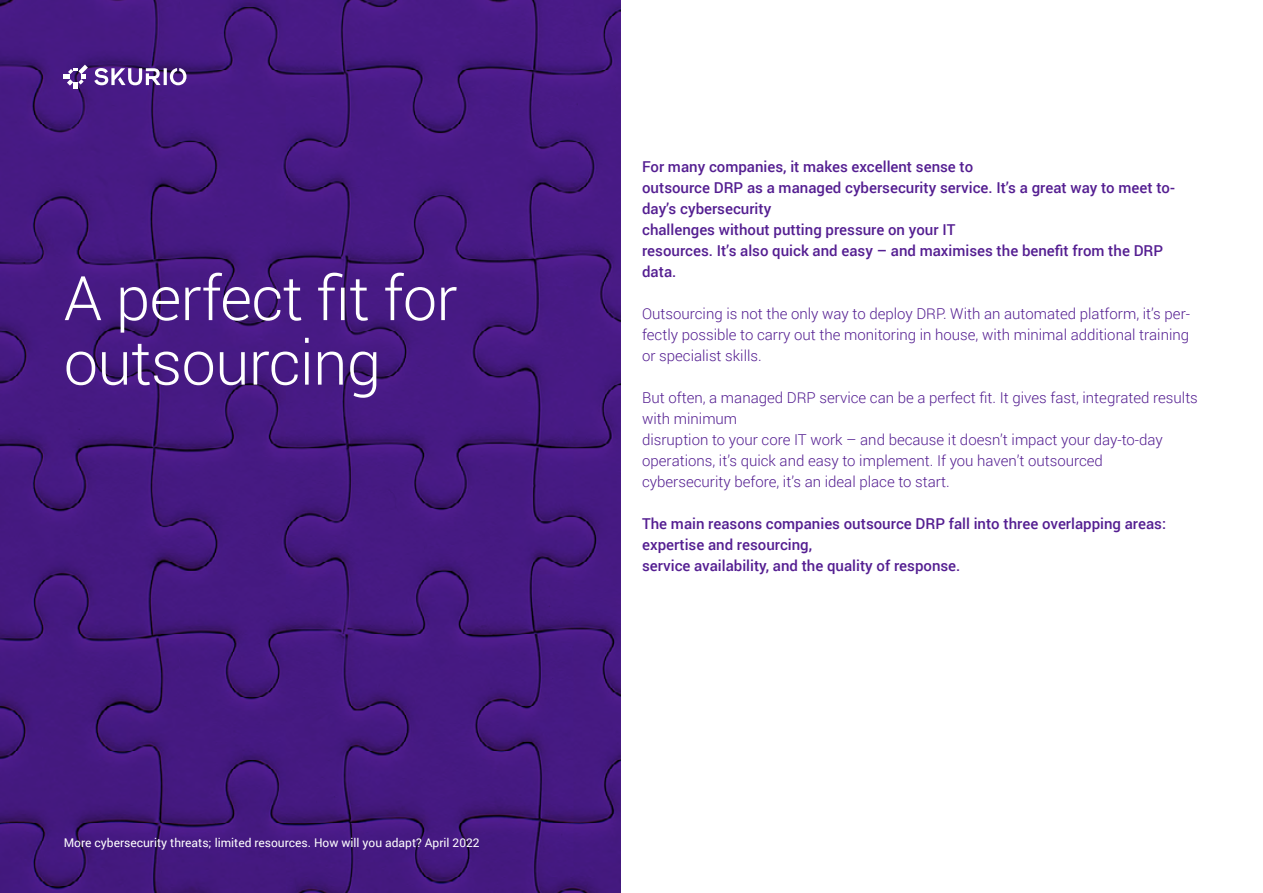
<style>
.page{position:relative;width:1263px;height:893px;background:#fff}
.page>*{position:absolute;margin:0;border:0;box-sizing:border-box;transform-origin:0 0}
.t1{font:300 61.5px/64.5px "Roboto";letter-spacing:-.01em;color:#fff}
.t2{font:300 15px/21px "Roboto";color:#541e91;text-align:justify}
.t3{font:500 15px/21px "Roboto";color:#541e91}
.t4{font:12px "Roboto";color:#fff}
</style>
<div class="page">
<svg style="left:0;top:0;width:621px;height:893px;background:#43187d"></svg>
<svg style="left:94px;top:68px;width:92px;height:17px"></svg>
<svg style="left:64px;top:65px;width:24px;height:24px"></svg>
<h1 class="t1" style="left:64px;top:264px;width:395px">A perfect fit for outsourcing</h1>
<p class="t4" style="left:64px;top:834px;width:417px">More cybersecurity threats; limited resources. How will you adapt? April 2022</p>
<p class="t3" style="left:642px;top:156px;width:534px">For many companies, it makes excellent sense to<br>outsource DRP as a managed cybersecurity service. It’s a great way to meet to&shy;day’s cybersecurity<br>challenges without putting pressure on your IT<br>resources. It’s also quick and easy – and maximises the benefit from the DRP data.</p>
<p class="t2" style="left:642px;top:303px;width:549px">Outsourcing is not the only way to deploy DRP. With an automated platform, it’s per&shy;fectly possible to carry out the monitoring in house, with minimal additional training or specialist skills.</p>
<p class="t2" style="left:642px;top:387px;width:557px;text-align:left">But often, a managed DRP service can be a perfect fit. It gives fast, integrated results with minimum<br>disruption to your core IT work – and because it doesn’t impact your day-to-day operations, it’s quick and easy to implement. If you haven’t outsourced<br>cybersecurity before, it’s an ideal place to start.</p>
<p class="t3" style="left:642px;top:513px;width:525px">The main reasons companies outsource DRP fall into three overlapping areas: expertise and resourcing,<br>service availability, and the quality of response.</p>
</div>
